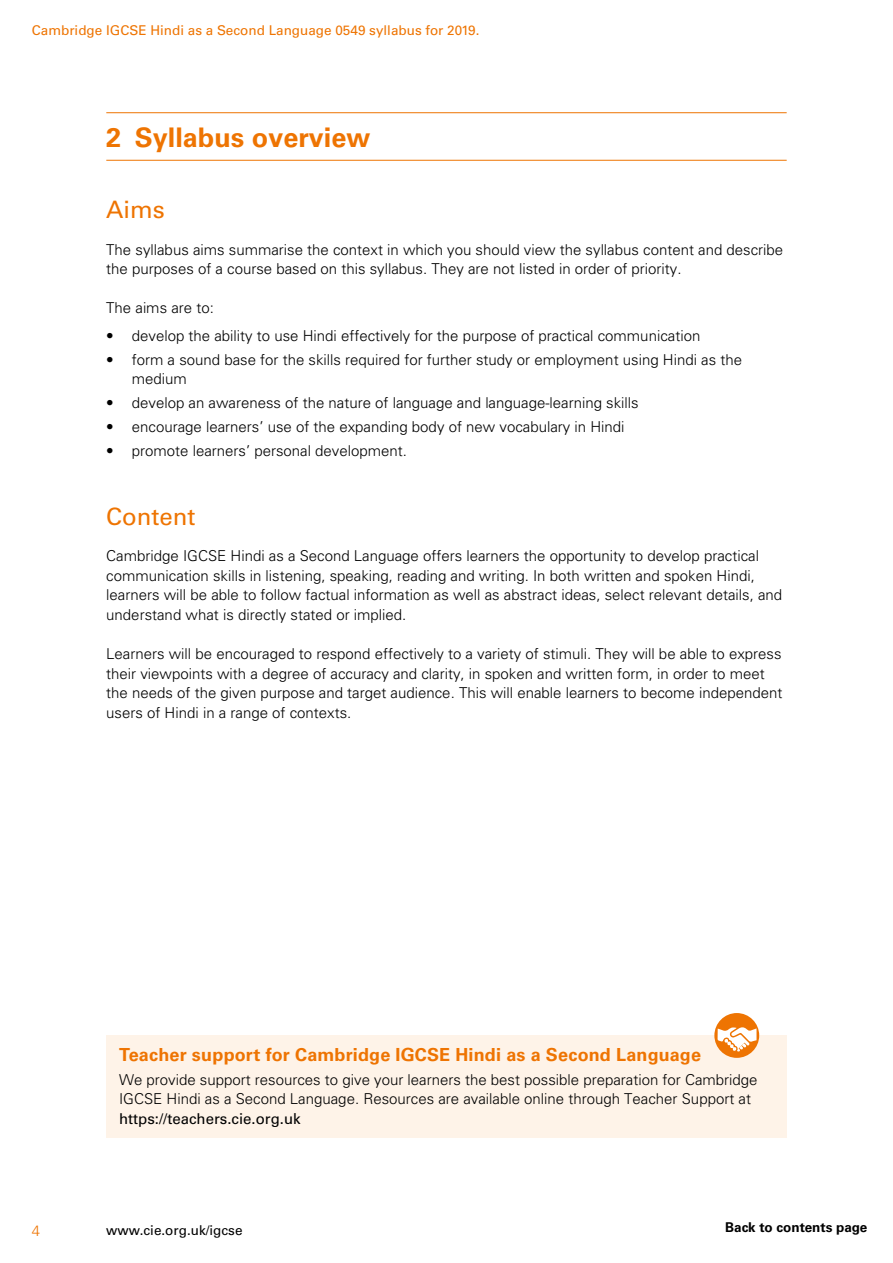
<style>
.page{position:relative;width:893px;height:1263px;background:#fff}
.page>*{position:absolute;margin:0;border:0;box-sizing:border-box;transform-origin:0 0}
.t1{font:700 27px "Univers LT Std";color:#ee7402}
.t2{font:24px "Univers LT Std";color:#ee7402}
.t3{font:700 18px "Univers LT Std";letter-spacing:.01em;color:#ee7402}
.t4{font:300 15px/19.5px "Univers LT Std";color:#000}
.t5{font:15px "Univers LT Std";color:#000}
.t6{font:300 15px "Univers LT Std";color:#ee7402}
.t7{font:13.5px "Univers LT Std";color:#ee7402}
.t8{font:13.5px "Univers LT Std";color:#000}
.t9{font:700 13.5px "Univers LT Std";color:#000}
</style>
<div class="page">
<hr style="left:106px;top:112px;width:681px;height:1px;background:#ee7402">
<hr style="left:106px;top:160px;width:681px;height:1px;background:#ee7402">
<div style="left:106px;top:1035px;width:681px;height:103px;background:#fef3e8"></div>
<div style="left:714px;top:1013px;width:45px;height:45px;background:#ee7402;border-radius:50%"></div>
<svg style="left:717px;top:1027px;width:39px;height:27px"></svg>
<p class="t7" style="left:32px;top:23px;width:449px">Cambridge IGCSE Hindi as a Second Language 0549 syllabus for 2019.</p>
<h1 class="t1" style="left:106px;top:122px;width:266px">2 Syllabus overview</h1>
<h2 class="t2" style="left:106px;top:195px;width:60px">Aims</h2>
<p class="t4" style="left:106px;top:240px;width:678px">The syllabus aims summarise the context in which you should view the syllabus content and describe the purposes of a course based on this syllabus. They are not listed in order of priority.</p>
<p class="t4" style="left:106px;top:298px;width:109px">The aims are to:</p>
<p class="t4" style="left:106px;top:326px;width:595px">• develop the ability to use Hindi effectively for the purpose of practical communication</p>
<p class="t4" style="left:132px;top:350px;width:612px;text-indent:-26px">• form a sound base for the skills required for further study or employment using Hindi as the medium</p>
<p class="t4" style="left:106px;top:393px;width:534px">• develop an awareness of the nature of language and language-learning skills</p>
<p class="t4" style="left:106px;top:417px;width:520px">• encourage learners’ use of the expanding body of new vocabulary in Hindi</p>
<p class="t4" style="left:106px;top:441px;width:302px">• promote learners’ personal development.</p>
<h2 class="t2" style="left:106px;top:502px;width:91px">Content</h2>
<p class="t4" style="left:106px;top:546px;width:677px">Cambridge IGCSE Hindi as a Second Language offers learners the opportunity to develop practical communication skills in listening, speaking, reading and writing. In both written and spoken Hindi, learners will be able to follow factual information as well as abstract ideas, select relevant details, and understand what is directly stated or implied.</p>
<p class="t4" style="left:106px;top:644px;width:678px">Learners will be encouraged to respond effectively to a variety of stimuli. They will be able to express their viewpoints with a degree of accuracy and clarity, in spoken and written form, in order to meet the needs of the given purpose and target audience. This will enable learners to become independent users of Hindi in a range of contexts.</p>
<p class="t3" style="left:119px;top:1044px;width:583px">Teacher support for Cambridge IGCSE Hindi as a Second Language</p>
<p class="t4" style="left:119px;top:1070px;width:640px">We provide support resources to give your learners the best possible preparation for Cambridge<br>IGCSE Hindi as a Second Language. Resources are available online through Teacher Support at</p>
<p class="t5" style="left:119px;top:1110px;width:183px">https://teachers.cie.org.uk</p>
<p class="t6" style="left:32px;top:1221px;width:10px">4</p>
<p class="t8" style="left:106px;top:1222px;width:138px">www.cie.org.uk/igcse</p>
<p class="t9" style="left:725px;top:1219px;width:144px">Back to contents page</p>
</div>
